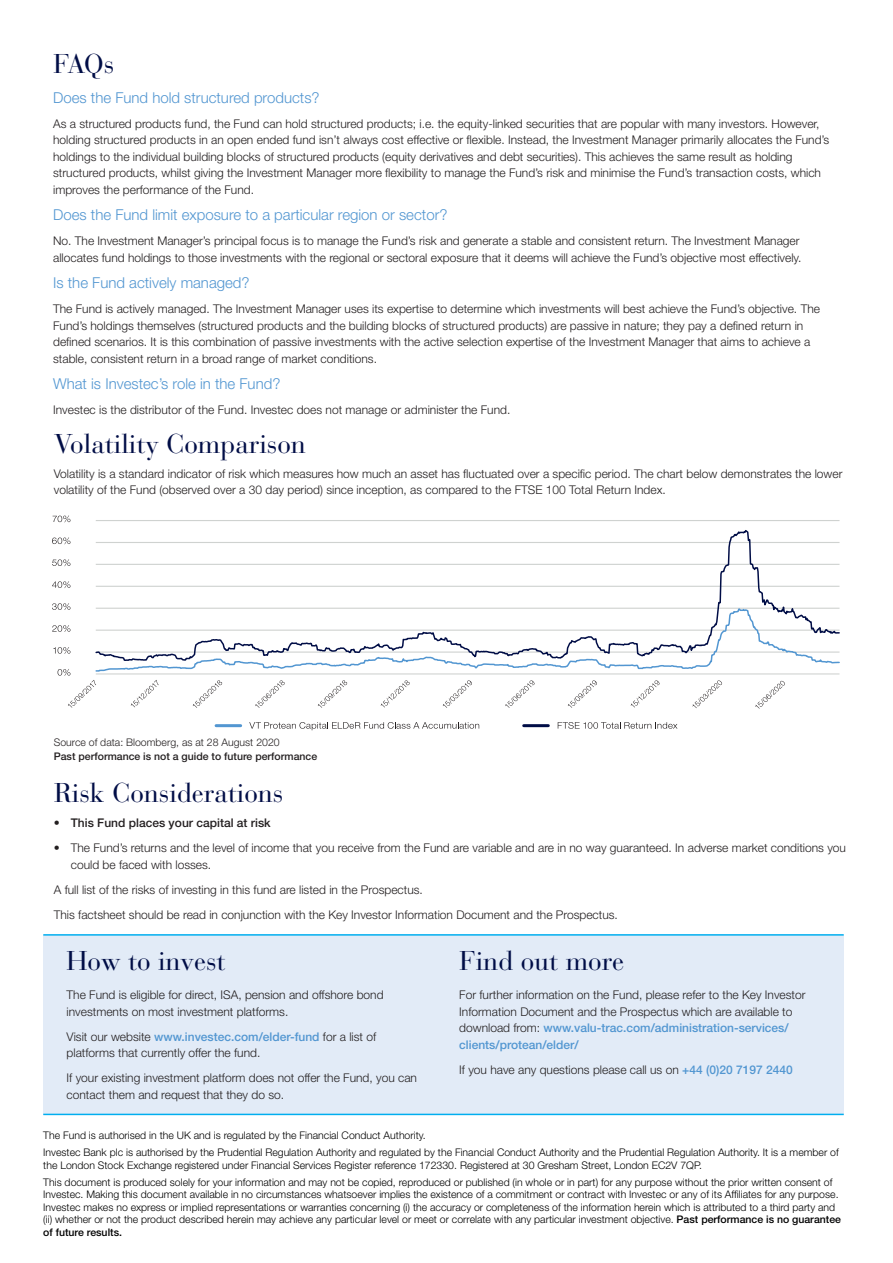
<style>
.page{position:relative;width:893px;height:1263px;background:#fff}
.page>*{position:absolute;margin:0;border:0;box-sizing:border-box;transform-origin:0 0}
.t1{font:27px "Bauer Bodoni Std";color:#000d46}
.t2{font:300 15px "Helvetica Neue LT Std";color:#5296d1}
.t3{font:300 12px/16.5px "Helvetica Neue LT Std";color:#231f20}
.t4{font:500 12px "Helvetica Neue LT Std";color:#231f20}
.t5{font:300 10.5px/12.6px "Helvetica Neue LT Std";color:#000001}
.t6{font:500 10.5px "Helvetica Neue LT Std";color:#231f20}
.t7{font:300 10.5px "Helvetica Neue LT Std";color:#231f20}
.s1{font-weight:500;color:#5296d1}
.s2{font-weight:500}
</style>
<div class="page">
<div style="left:43px;top:935px;width:801px;height:180px;background:#e2ebf7"></div>
<hr style="left:43px;top:1114px;width:801px;height:1px;background:#00aeef">
<hr style="left:43px;top:934px;width:801px;height:2px;background:#00aeef">
<hr style="left:96px;top:520px;width:743px;height:1px;background:#cfd2d0">
<hr style="left:96px;top:673px;width:743px;height:1px;background:#cfd2d0">
<svg style="left:96px;top:662px;width:744px;height:10px"></svg>
<svg style="left:95px;top:530px;width:745px;height:132px"></svg>
<svg style="left:53px;top:647px;width:17px;height:7px"></svg>
<svg style="left:52px;top:625px;width:18px;height:7px"></svg>
<svg style="left:52px;top:603px;width:18px;height:7px"></svg>
<svg style="left:52px;top:581px;width:18px;height:7px"></svg>
<svg style="left:52px;top:559px;width:18px;height:7px"></svg>
<svg style="left:52px;top:537px;width:18px;height:7px"></svg>
<svg style="left:53px;top:515px;width:17px;height:7px"></svg>
<hr style="left:216px;top:724px;width:25px;height:3px;background:#5296d1">
<svg style="left:249px;top:722px;width:230px;height:8px"></svg>
<hr style="left:524px;top:724px;width:24px;height:3px;background:#000d46">
<svg style="left:558px;top:722px;width:119px;height:7px"></svg>
<svg style="left:58px;top:669px;width:38px;height:39px"></svg>
<svg style="left:131px;top:680px;width:28px;height:27px"></svg>
<svg style="left:193px;top:680px;width:29px;height:28px"></svg>
<svg style="left:255px;top:680px;width:30px;height:28px"></svg>
<svg style="left:318px;top:680px;width:29px;height:28px"></svg>
<svg style="left:381px;top:680px;width:29px;height:27px"></svg>
<svg style="left:443px;top:680px;width:29px;height:28px"></svg>
<svg style="left:505px;top:680px;width:30px;height:28px"></svg>
<svg style="left:568px;top:680px;width:29px;height:28px"></svg>
<svg style="left:631px;top:680px;width:29px;height:27px"></svg>
<svg style="left:755px;top:680px;width:30px;height:29px"></svg>
<svg style="left:692px;top:680px;width:31px;height:28px"></svg>
<h1 class="t1" style="left:53px;top:48px;width:63px">FAQs</h1>
<p class="t2" style="left:53px;top:88px;width:268px">Does the Fund hold structured products?</p>
<p class="t3" style="left:53px;top:115px;width:778px">As a structured products fund, the Fund can hold structured products; i.e. the equity-linked securities that are popular with many investors. However, holding structured products in an open ended fund isn’t always cost effective or flexible. Instead, the Investment Manager primarily allocates the Fund’s holdings to the individual building blocks of structured products (equity derivatives and debt securities). This achieves the same result as holding structured products, whilst giving the Investment Manager more flexibility to manage the Fund’s risk and minimise the Fund’s transaction costs, which improves the performance of the Fund.</p>
<p class="t2" style="left:53px;top:206px;width:396px">Does the Fund limit exposure to a particular region or sector?</p>
<p class="t3" style="left:53px;top:233px;width:750px">No. The Investment Manager’s principal focus is to manage the Fund’s risk and generate a stable and consistent return. The Investment Manager allocates fund holdings to those investments with the regional or sectoral exposure that it deems will achieve the Fund’s objective most effectively.</p>
<p class="t2" style="left:53px;top:274px;width:198px">Is the Fund actively managed?</p>
<p class="t3" style="left:53px;top:301px;width:768px">The Fund is actively managed. The Investment Manager uses its expertise to determine which investments will best achieve the Fund’s objective. The Fund’s holdings themselves (structured products and the building blocks of structured products) are passive in nature; they pay a defined return in defined scenarios. It is this combination of passive investments with the active selection expertise of the Investment Manager that aims to achieve a stable, consistent return in a broad range of market conditions.</p>
<p class="t2" style="left:53px;top:375px;width:229px">What is Investec’s role in the Fund?</p>
<p class="t3" style="left:53px;top:402px;width:459px">Investec is the distributor of the Fund. Investec does not manage or administer the Fund.</p>
<h1 class="t1" style="left:54px;top:427px;width:254px">Volatility Comparison</h1>
<p class="t3" style="left:54px;top:465px;width:790px">Volatility is a standard indicator of risk which measures how much an asset has fluctuated over a specific period. The chart below demonstrates the lower volatility of the Fund (observed over a 30 day period) since inception, as compared to the FTSE 100 Total Return Index.</p>
<p class="t7" style="left:54px;top:736px;width:227px">Source of data: Bloomberg, as at 28 August 2020</p>
<p class="t6" style="left:54px;top:750px;width:265px">Past performance is not a guide to future performance</p>
<h1 class="t1" style="left:54px;top:777px;width:231px">Risk Considerations</h1>
<p class="t4" style="left:54px;top:816px;width:218px">• This Fund places your capital at risk</p>
<p class="t3" style="left:71px;top:839px;width:777px;text-indent:-17px">• The Fund’s returns and the level of income that you receive from the Fund are variable and are in no way guaranteed. In adverse market conditions you could be faced with losses.</p>
<p class="t3" style="left:54px;top:877px;width:566px;line-height:25px">A full list of the risks of investing in this fund are listed in the Prospectus.<br>This factsheet should be read in conjunction with the Key Investor Information Document and the Prospectus.</p>
<h1 class="t1" style="left:67px;top:944px;width:161px">How to invest</h1>
<p class="t3" style="left:67px;top:986px;width:318px">The Fund is eligible for direct, ISA, pension and offshore bond investments on most investment platforms.</p>
<p class="t3" style="left:67px;top:1028px;width:311px">Visit our website <span class="s1">www.investec.com/elder-fund</span> for a list of platforms that currently offer the fund.</p>
<p class="t3" style="left:67px;top:1069px;width:352px">If your existing investment platform does not offer the Fund, you can contact them and request that they do so.</p>
<h1 class="t1" style="left:459px;top:944px;width:166px">Find out more</h1>
<p class="t3" style="left:459px;top:986px;width:348px">For further information on the Fund, please refer to the Key Investor Information Document and the Prospectus which are available to download from: <span class="s1">www.valu-trac.com/administration-services/ clients/protean/elder/</span></p>
<p class="t3" style="left:459px;top:1061px;width:335px">If you have any questions please call us on <span class="s1">+44 (0)20 7197 2440</span></p>
<p class="t5" style="left:43px;top:1127px;width:797px;line-height:16.8px">The Fund is authorised in the UK and is regulated by the Financial Conduct Authority.<br>Investec Bank plc is authorised by the Prudential Regulation Authority and regulated by the Financial Conduct Authority and the Prudential Regulation Authority. It is a member of</p>
<p class="t5" style="left:43px;top:1156px;width:791px;line-height:16.8px">the London Stock Exchange registered under Financial Services Register reference 172330. Registered at 30 Gresham Street, London EC2V 7QP.<br>This document is produced solely for your information and may not be copied, reproduced or published (in whole or in part) for any purpose without the prior written consent of</p>
<p class="t5" style="left:43px;top:1188px;width:799px">Investec. Making this document available in no circumstances whatsoever implies the existence of a commitment or contract with Investec or any of its Affiliates for any purpose.<br>Investec makes no express or implied representations or warranties concerning (i) the accuracy or completeness of the information herein which is attributed to a third party and (ii) whether or not the product described herein may achieve any particular level or meet or correlate with any particular investment objective. <span class="s2">Past performance is no guarantee of future results.</span></p>
</div>
